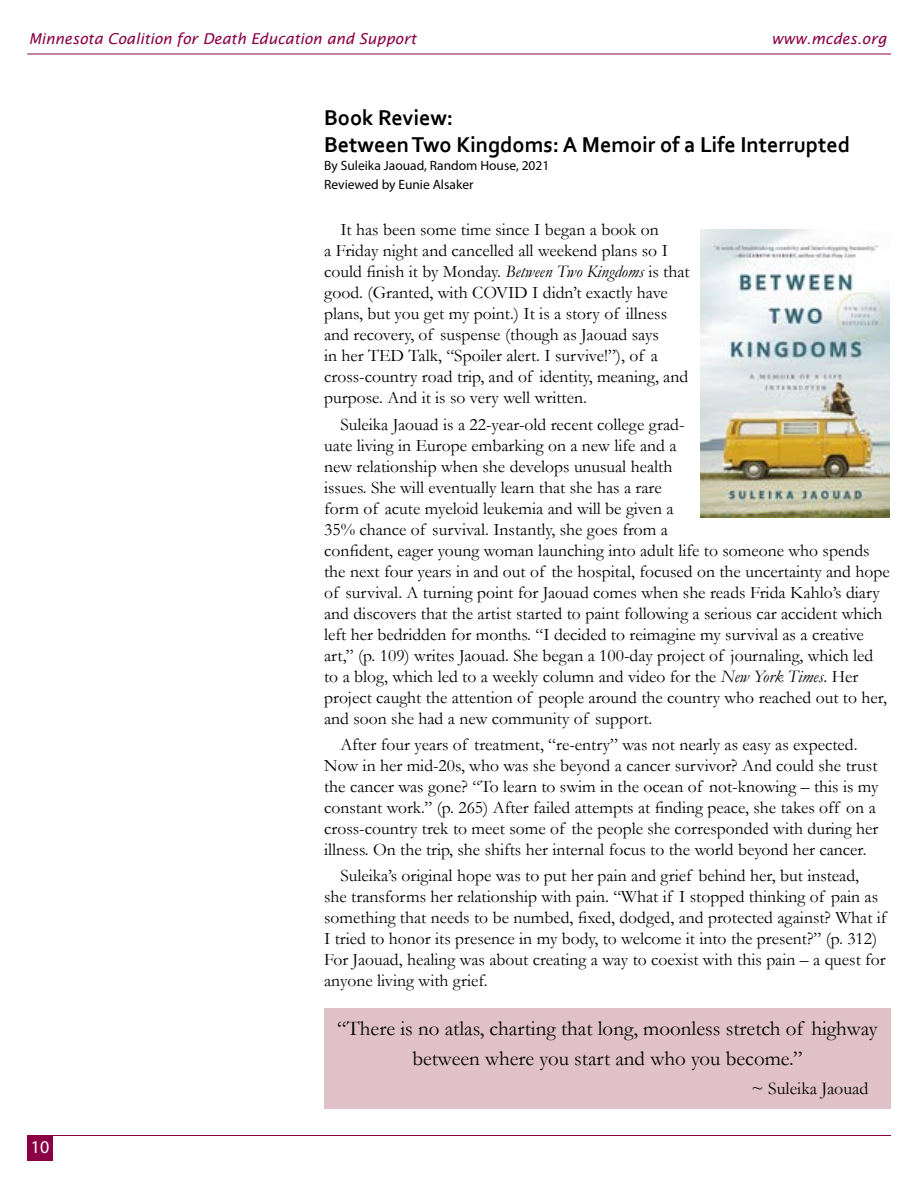
<style>
.page{position:relative;width:918px;height:1188px;background:#fff}
.page>*{position:absolute;margin:0;border:0;box-sizing:border-box;transform-origin:0 0}
.t1{font:700 22.5px/27px "Corbel";color:#000}
.t2{font:21px/30px "Garamond";color:#000;text-align:center}
.t3{font:18px "Garamond";color:#000}
.t4{font:18px "Myriad Pro";color:#fff}
.t5{font:17.7px/21px "Garamond";color:#000}
.t6{font:italic 15px "Lucida Sans";color:#8b0045}
.t7{font:13.5px/18.3px "Myriad Pro";color:#000}
.s1{font-style:italic}
</style>
<div class="page">
<div style="left:27px;top:1136px;width:26px;height:25px;background:#8b0045"></div>
<hr style="left:27px;top:1135px;width:864px;height:1px;background:#8b0045">
<hr style="left:27px;top:54px;width:864px;height:1px;background:#8b0045">
<img style="left:701px;top:230px;width:189px;height:287px">
<div style="left:324px;top:1009px;width:567px;height:100px;background:#dfc1c7"></div>
<p class="t6" style="left:29px;top:30px;width:389px">Minnesota Coalition for Death Education and Support</p>
<p class="t6" style="left:771px;top:30px;width:117px">www.mcdes.org</p>
<p class="t4" style="left:31px;top:1136px;width:20px">10</p>
<p class="t1" style="left:324px;top:104px;width:527px">Book Review:<br>Between Two Kingdoms: A Memoir of a Life Interrupted</p>
<p class="t7" style="left:324px;top:157px;width:227px">By Suleika Jaouad, Random House, 2021<br>Reviewed by Eunie Alsaker</p>
<p class="t5" style="left:324px;top:219px;width:367px;text-indent:16px">It has been some time since I began a book on<br>a Friday night and cancelled all weekend plans so I could finish it by Monday. <span class="s1">Between Two Kingdoms</span> is that good. (Granted, with COVID I didn’t exactly have plans, but you get my point.) It is a story of illness and recovery, of suspense (though as Jaouad says<br>in her TED Talk, “Spoiler alert. I survive!”), of a cross-country road trip, and of identity, meaning, and purpose. And it is so very well written.</p>
<p class="t5" style="left:324px;top:413px;width:567px;text-indent:16px">Suleika Jaouad is a 22-year-old recent college grad-<br>uate living in Europe embarking on a new life and a<br>new relationship when she develops unusual health<br>issues. She will eventually learn that she has a rare<br>form of acute myeloid leukemia and will be given a<br>35% chance of survival. Instantly, she goes from a<br>confident, eager young woman launching into adult life to someone who spends the next four years in and out of the hospital, focused on the uncertainty and hope of survival. A turning point for Jaouad comes when she reads Frida Kahlo’s diary and discovers that the artist started to paint following a serious car accident which left her bedridden for months. “I decided to reimagine my survival as a creative art,” (p. 109) writes Jaouad. She began a 100-day project of journaling, which led to a blog, which led to a weekly column and video for the <span class="s1">New York Times</span>. Her project caught the attention of people around the country who reached out to her, and soon she had a new community of support.</p>
<p class="t5" style="left:324px;top:734px;width:556px;text-indent:16px">After four years of treatment, “re-entry” was not nearly as easy as expected.<br>Now in her mid-20s, who was she beyond a cancer survivor? And could she trust the cancer was gone? “To learn to swim in the ocean of not-knowing – this is my constant work.” (p. 265) After failed attempts at finding peace, she takes off on a cross-country trek to meet some of the people she corresponded with during her illness. On the trip, she shifts her internal focus to the world beyond her cancer.</p>
<p class="t5" style="left:324px;top:865px;width:564px;text-indent:16px">Suleika’s original hope was to put her pain and grief behind her, but instead,<br>she transforms her relationship with pain. “What if I stopped thinking of pain as something that needs to be numbed, fixed, dodged, and protected against? What if I tried to honor its presence in my body, to welcome it into the present?” (p. 312)<br>For Jaouad, healing was about creating a way to coexist with this pain – a quest for anyone living with grief.</p>
<p class="t2" style="left:337px;top:1012px;width:542px">“There is no atlas, charting that long, moonless stretch of highway between where you start and who you become.”</p>
<p class="t3" style="left:752px;top:1076px;width:118px">~ Suleika Jaouad</p>
</div>
